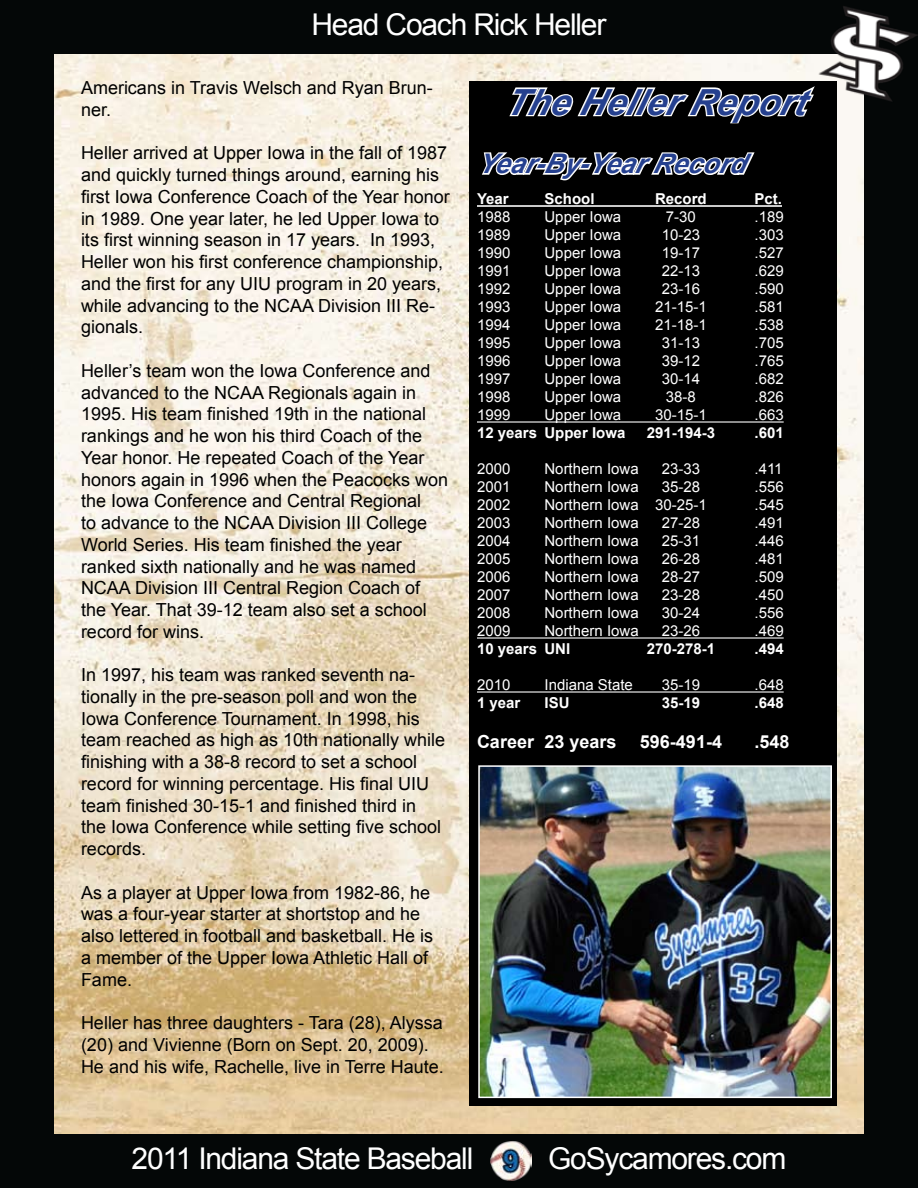
<style>
.page{position:relative;width:918px;height:1188px;background:#fff}
.page>*{position:absolute;margin:0;border:0;box-sizing:border-box;transform-origin:0 0}
.t1{font:italic 700 36px "Arial";color:#25408f}
.t2{font:30px "Arial";letter-spacing:-.04em;color:#fff}
.t3{font:italic 700 27px "Arial";color:#25408f}
.t4{font:18px/21.8px "Arial";color:#000}
.t5{font:700 18px "Arial";color:#fff}
.t6{font:15px "Arial";color:#fff}
.t7{font:700 15px "Arial";color:#fff}
</style>
<div class="page">
<img style="left:54px;top:54px;width:810px;height:1080px">
<div style="left:0;top:0;width:918px;height:54px;background:#040707"></div>
<div style="left:0;top:1134px;width:918px;height:54px;background:#040707"></div>
<div style="left:864px;top:104px;width:54px;height:1030px;background:#040707"></div>
<img style="left:814px;top:4px;width:104px;height:100px">
<div style="left:0;top:54px;width:54px;height:1080px;background:#040707"></div>
<div style="left:469px;top:82px;width:367px;height:1024px;background:#000"></div>
<svg style="left:509px;top:86px;width:306px;height:38px"></svg>
<svg style="left:482px;top:152px;width:273px;height:29px"></svg>
<hr style="left:477px;top:205px;width:305px;height:2px;background:#fff">
<hr style="left:477px;top:421px;width:307px;height:2px;background:#fff">
<hr style="left:477px;top:637px;width:307px;height:2px;background:#fff">
<hr style="left:477px;top:691px;width:307px;height:2px;background:#fff">
<img style="left:481px;top:768px;width:348px;height:327px">
<div style="left:478px;top:765px;width:354px;height:333px;border:2px solid #fff"></div>
<img style="left:491px;top:1140px;width:40px;height:41px">
<h2 class="t2" style="left:312px;top:5px;width:296px">Head Coach Rick Heller</h2>
<p class="t4" style="left:81px;top:77px;width:353px">Americans in Travis Welsch and Ryan Brun&shy;ner.</p>
<p class="t4" style="left:81px;top:142px;width:370px">Heller arrived at Upper Iowa in the fall of 1987 and quickly turned things around, earning his first Iowa Conference Coach of the Year honor in 1989. One year later, he led Upper Iowa to its first winning season in 17 years. In 1993, Heller won his first conference championship, and the first for any UIU program in 20 years, while advancing to the NCAA Division III Re&shy;gionals.</p>
<p class="t4" style="left:81px;top:360px;width:369px">Heller’s team won the Iowa Conference and advanced to the NCAA Regionals again in 1995. His team finished 19th in the national rankings and he won his third Coach of the Year honor. He repeated Coach of the Year honors again in 1996 when the Peacocks won the Iowa Conference and Central Regional<br>to advance to the NCAA Division III College World Series. His team finished the year ranked sixth nationally and he was named NCAA Division III Central Region Coach of the Year. That 39-12 team also set a school record for wins.</p>
<p class="t4" style="left:81px;top:664px;width:366px">In 1997, his team was ranked seventh na&shy;tionally in the pre-season poll and won the Iowa Conference Tournament. In 1998, his team reached as high as 10th nationally while finishing with a 38-8 record to set a school record for winning percentage. His final UIU team finished 30-15-1 and finished third in the Iowa Conference while setting five school records.</p>
<p class="t4" style="left:81px;top:882px;width:354px">As a player at Upper Iowa from 1982-86, he was a four-year starter at shortstop and he also lettered in football and basketball. He is a member of the Upper Iowa Athletic Hall of Fame.</p>
<p class="t4" style="left:81px;top:1012px;width:364px">Heller has three daughters - Tara (28), Alyssa (20) and Vivienne (Born on Sept. 20, 2009).<br>He and his wife, Rachelle, live in Terre Haute.</p>
<h1 class="t1" style="left:504px;top:79px;width:315px">TheHellerReport</h1>
<h3 class="t3" style="left:477px;top:146px;width:280px">Year-By-YearRecord</h3>
<p class="t7" style="left:477px;top:189px;width:33px">Year</p>
<p class="t7" style="left:544px;top:189px;width:52px">School</p>
<p class="t7" style="left:655px;top:189px;width:53px">Record</p>
<p class="t7" style="left:754px;top:189px;width:29px">Pct.</p>
<p class="t6" style="left:477px;top:207px;width:35px">1988</p>
<p class="t6" style="left:544px;top:207px;width:78px">Upper Iowa</p>
<p class="t6" style="left:666px;top:207px;width:32px">7-30</p>
<p class="t6" style="left:754px;top:207px;width:31px">.189</p>
<p class="t6" style="left:477px;top:225px;width:35px">1989</p>
<p class="t6" style="left:544px;top:225px;width:78px">Upper Iowa</p>
<p class="t6" style="left:662px;top:225px;width:40px">10-23</p>
<p class="t6" style="left:754px;top:225px;width:31px">.303</p>
<p class="t6" style="left:477px;top:243px;width:35px">1990</p>
<p class="t6" style="left:544px;top:243px;width:78px">Upper Iowa</p>
<p class="t6" style="left:662px;top:243px;width:40px">19-17</p>
<p class="t6" style="left:754px;top:243px;width:31px">.527</p>
<p class="t6" style="left:477px;top:261px;width:35px">1991</p>
<p class="t6" style="left:544px;top:261px;width:78px">Upper Iowa</p>
<p class="t6" style="left:662px;top:261px;width:40px">22-13</p>
<p class="t6" style="left:754px;top:261px;width:31px">.629</p>
<p class="t6" style="left:477px;top:279px;width:35px">1992</p>
<p class="t6" style="left:544px;top:279px;width:78px">Upper Iowa</p>
<p class="t6" style="left:662px;top:279px;width:40px">23-16</p>
<p class="t6" style="left:754px;top:279px;width:31px">.590</p>
<p class="t6" style="left:477px;top:297px;width:35px">1993</p>
<p class="t6" style="left:544px;top:297px;width:78px">Upper Iowa</p>
<p class="t6" style="left:655px;top:297px;width:53px">21-15-1</p>
<p class="t6" style="left:754px;top:297px;width:31px">.581</p>
<p class="t6" style="left:477px;top:315px;width:35px">1994</p>
<p class="t6" style="left:544px;top:315px;width:78px">Upper Iowa</p>
<p class="t6" style="left:655px;top:315px;width:53px">21-18-1</p>
<p class="t6" style="left:754px;top:315px;width:31px">.538</p>
<p class="t6" style="left:477px;top:333px;width:35px">1995</p>
<p class="t6" style="left:544px;top:333px;width:78px">Upper Iowa</p>
<p class="t6" style="left:662px;top:333px;width:40px">31-13</p>
<p class="t6" style="left:754px;top:333px;width:31px">.705</p>
<p class="t6" style="left:477px;top:351px;width:35px">1996</p>
<p class="t6" style="left:544px;top:351px;width:78px">Upper Iowa</p>
<p class="t6" style="left:662px;top:351px;width:40px">39-12</p>
<p class="t6" style="left:754px;top:351px;width:31px">.765</p>
<p class="t6" style="left:477px;top:369px;width:35px">1997</p>
<p class="t6" style="left:544px;top:369px;width:78px">Upper Iowa</p>
<p class="t6" style="left:662px;top:369px;width:40px">30-14</p>
<p class="t6" style="left:754px;top:369px;width:31px">.682</p>
<p class="t6" style="left:477px;top:387px;width:35px">1998</p>
<p class="t6" style="left:544px;top:387px;width:78px">Upper Iowa</p>
<p class="t6" style="left:666px;top:387px;width:32px">38-8</p>
<p class="t6" style="left:754px;top:387px;width:31px">.826</p>
<p class="t6" style="left:477px;top:405px;width:35px">1999</p>
<p class="t6" style="left:544px;top:405px;width:78px">Upper Iowa</p>
<p class="t6" style="left:655px;top:405px;width:53px">30-15-1</p>
<p class="t6" style="left:754px;top:405px;width:31px">.663</p>
<p class="t7" style="left:477px;top:423px;width:150px">12 years Upper Iowa</p>
<p class="t7" style="left:647px;top:423px;width:70px">291-194-3</p>
<p class="t7" style="left:754px;top:423px;width:31px">.601</p>
<p class="t6" style="left:477px;top:459px;width:35px">2000</p>
<p class="t6" style="left:544px;top:459px;width:96px">Northern Iowa</p>
<p class="t6" style="left:662px;top:459px;width:40px">23-33</p>
<p class="t6" style="left:754px;top:459px;width:30px">.411</p>
<p class="t6" style="left:477px;top:477px;width:35px">2001</p>
<p class="t6" style="left:544px;top:477px;width:96px">Northern Iowa</p>
<p class="t6" style="left:662px;top:477px;width:40px">35-28</p>
<p class="t6" style="left:754px;top:477px;width:31px">.556</p>
<p class="t6" style="left:477px;top:495px;width:35px">2002</p>
<p class="t6" style="left:544px;top:495px;width:164px">Northern Iowa 30-25-1</p>
<p class="t6" style="left:754px;top:495px;width:31px">.545</p>
<p class="t6" style="left:477px;top:513px;width:35px">2003</p>
<p class="t6" style="left:544px;top:513px;width:96px">Northern Iowa</p>
<p class="t6" style="left:662px;top:513px;width:40px">27-28</p>
<p class="t6" style="left:754px;top:513px;width:31px">.491</p>
<p class="t6" style="left:477px;top:531px;width:35px">2004</p>
<p class="t6" style="left:544px;top:531px;width:96px">Northern Iowa</p>
<p class="t6" style="left:662px;top:531px;width:40px">25-31</p>
<p class="t6" style="left:754px;top:531px;width:31px">.446</p>
<p class="t6" style="left:477px;top:549px;width:35px">2005</p>
<p class="t6" style="left:544px;top:549px;width:96px">Northern Iowa</p>
<p class="t6" style="left:662px;top:549px;width:40px">26-28</p>
<p class="t6" style="left:754px;top:549px;width:31px">.481</p>
<p class="t6" style="left:477px;top:567px;width:35px">2006</p>
<p class="t6" style="left:544px;top:567px;width:96px">Northern Iowa</p>
<p class="t6" style="left:662px;top:567px;width:40px">28-27</p>
<p class="t6" style="left:754px;top:567px;width:31px">.509</p>
<p class="t6" style="left:477px;top:585px;width:35px">2007</p>
<p class="t6" style="left:544px;top:585px;width:96px">Northern Iowa</p>
<p class="t6" style="left:662px;top:585px;width:40px">23-28</p>
<p class="t6" style="left:754px;top:585px;width:31px">.450</p>
<p class="t6" style="left:477px;top:603px;width:35px">2008</p>
<p class="t6" style="left:544px;top:603px;width:96px">Northern Iowa</p>
<p class="t6" style="left:662px;top:603px;width:40px">30-24</p>
<p class="t6" style="left:754px;top:603px;width:31px">.556</p>
<p class="t6" style="left:477px;top:621px;width:35px">2009</p>
<p class="t6" style="left:544px;top:621px;width:96px">Northern Iowa</p>
<p class="t6" style="left:662px;top:621px;width:40px">23-26</p>
<p class="t6" style="left:754px;top:621px;width:31px">.469</p>
<p class="t7" style="left:477px;top:639px;width:95px">10 years UNI</p>
<p class="t7" style="left:647px;top:639px;width:70px">270-278-1</p>
<p class="t7" style="left:754px;top:639px;width:31px">.494</p>
<p class="t6" style="left:477px;top:675px;width:35px">2010</p>
<p class="t6" style="left:544px;top:675px;width:90px">Indiana State</p>
<p class="t6" style="left:662px;top:675px;width:40px">35-19</p>
<p class="t6" style="left:754px;top:675px;width:31px">.648</p>
<p class="t7" style="left:477px;top:693px;width:45px">1 year</p>
<p class="t7" style="left:544px;top:693px;width:27px">ISU</p>
<p class="t7" style="left:662px;top:693px;width:40px">35-19</p>
<p class="t7" style="left:754px;top:693px;width:31px">.648</p>
<p class="t5" style="left:477px;top:730px;width:141px">Career 23 years</p>
<p class="t5" style="left:640px;top:730px;width:84px">596-491-4</p>
<p class="t5" style="left:755px;top:730px;width:37px">.548</p>
<h2 class="t2" style="left:132px;top:1139px;width:656px">2011 Indiana State Baseball ● GoSycamores.com</h2>
</div>
